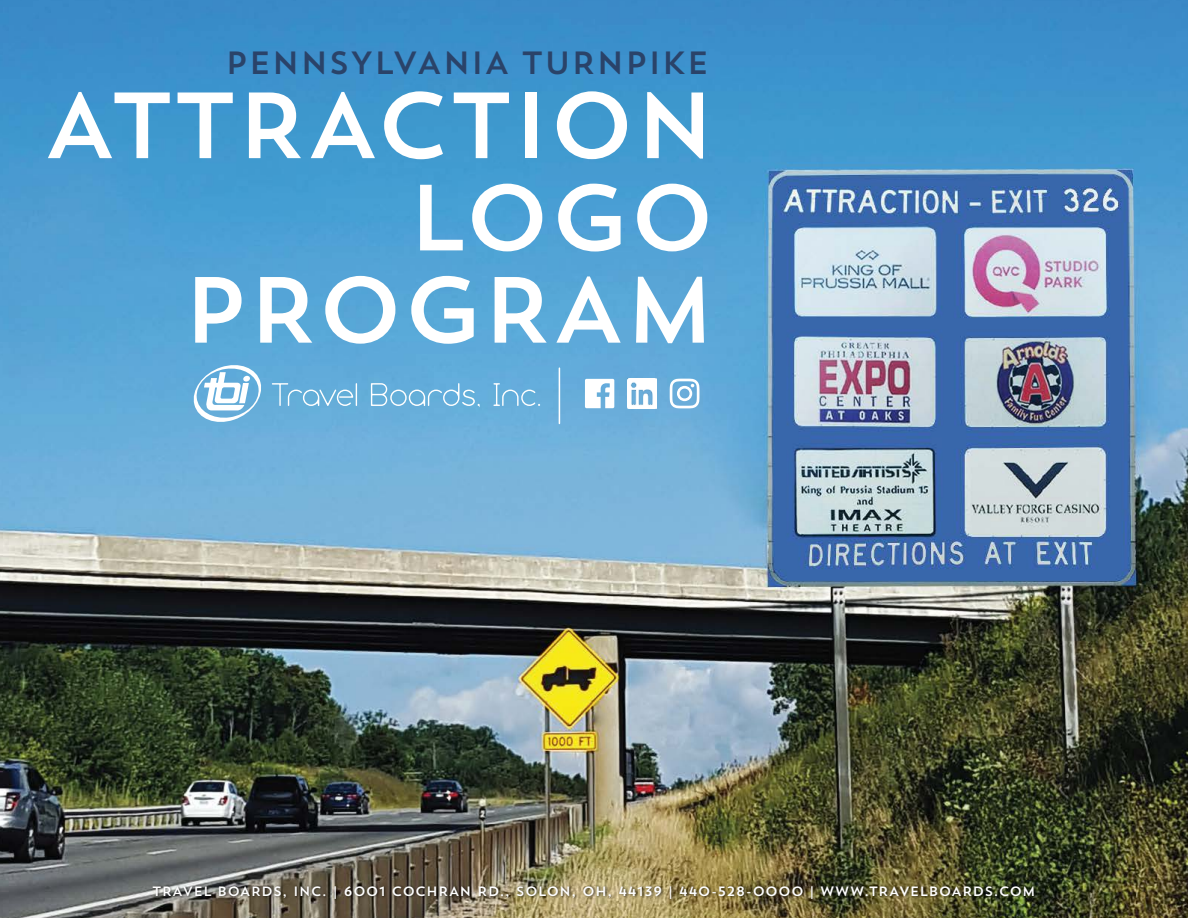
<style>
.page{position:relative;width:1188px;height:918px;background:#fff}
.page>*{position:absolute;margin:0;border:0;box-sizing:border-box;transform-origin:0 0}
.t1{font:93.45px/92.2px "Trend Sans One";letter-spacing:-.03em;color:#fff;text-align:right}
.t2{font:32.1px "Trend Sans One";color:#2a4369}
.t3{font:13.5px "Trend Sans One";color:#fff}
</style>
<div class="page">
<img style="left:0;top:0;width:1188px;height:918px">
<svg style="left:191px;top:361px;width:73px;height:65px"></svg>
<svg style="left:272px;top:383px;width:85px;height:23px;background:#7cbadf"></svg>
<svg style="left:371px;top:383px;width:109px;height:24px;background:#7dbbe0"></svg>
<svg style="left:493px;top:383px;width:47px;height:23px"></svg>
<hr style="left:559px;top:368px;width:1px;height:55px;background:#fff">
<img style="left:628px;top:379px;width:29px;height:29px">
<svg style="left:585px;top:379px;width:29px;height:29px"></svg>
<svg style="left:670px;top:379px;width:29px;height:29px"></svg>
<img style="left:150px;top:882px;width:890px;height:21px">
<h2 class="t2" style="left:225px;top:42px;width:486px">PENNSYLVANIA TURNPIKE</h2>
<h1 class="t1" style="left:42px;top:77px;width:676px">ATTRACTION<br>LOGO<br>PROGRAM</h1>
<p class="t3" style="left:152px;top:882px;width:885px">TRAVEL BOARDS, INC. | 6001 CochRAN Rd., SOLON, OH, 44139 | 440-528-0000 | WWW.TRAVELBOARDS.COM</p>
</div>
